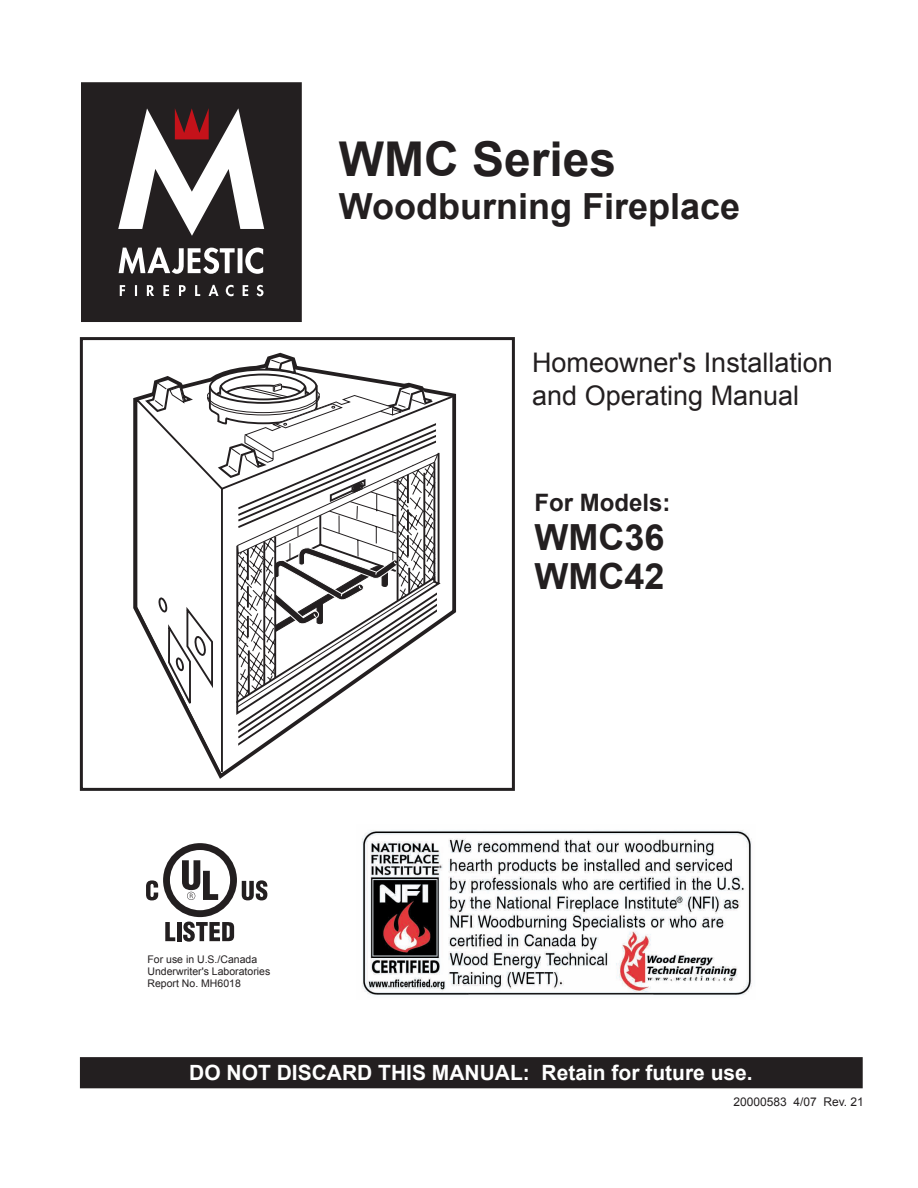
<style>
.page{position:relative;width:918px;height:1188px;background:#fff}
.page>*{position:absolute;margin:0;border:0;box-sizing:border-box;transform-origin:0 0}
.t1{font:700 48px "Arial";color:#231f20}
.t2{font:700 36px/39px "Arial";color:#231f20}
.t3{font:27px/33px "Arial";color:#231f20}
.t4{font:700 24px "Arial";color:#231f20}
.t5{font:700 21px "Arial";color:#fff}
.t6{font:12px "Arial";color:#231f20}
.t7{font:10.5px/12px "Arial";color:#231f20}
</style>
<div class="page">
<div style="left:81px;top:1059px;width:780px;height:28px;background:#231f20"></div>
<div style="left:80px;top:1057px;width:783px;height:31px;border:3px solid #231f20"></div>
<svg style="left:146px;top:843px;width:122px;height:99px"></svg>
<svg style="left:134px;top:354px;width:323px;height:394px"></svg>
<div style="left:80px;top:337px;width:435px;height:454px;border:3px solid #231f20"></div>
<img style="left:362px;top:830px;width:390px;height:165px">
<div style="left:81px;top:82px;width:221px;height:240px;background:#231f20"></div>
<svg style="left:119px;top:248px;width:116px;height:26px"></svg>
<hr style="left:238px;top:248px;width:4px;height:25px;background:#fff">
<svg style="left:245px;top:248px;width:18px;height:26px"></svg>
<svg style="left:120px;top:285px;width:5px;height:11px"></svg>
<svg style="left:135px;top:285px;width:2px;height:11px"></svg>
<svg style="left:147px;top:285px;width:7px;height:11px"></svg>
<svg style="left:163px;top:285px;width:6px;height:11px"></svg>
<svg style="left:179px;top:285px;width:7px;height:11px"></svg>
<svg style="left:195px;top:285px;width:5px;height:11px"></svg>
<svg style="left:209px;top:285px;width:10px;height:11px"></svg>
<svg style="left:226px;top:285px;width:8px;height:11px"></svg>
<svg style="left:243px;top:285px;width:5px;height:11px"></svg>
<svg style="left:257px;top:285px;width:7px;height:11px"></svg>
<svg style="left:118px;top:108px;width:146px;height:128px"></svg>
<h1 class="t1" style="left:339px;top:132px;width:279px">WMC Series</h1>
<h2 class="t2" style="left:339px;top:187px;width:403px">Woodburning Fireplace</h2>
<h3 class="t3" style="left:532px;top:346px;width:302px">Homeowner's Installation and Operating Manual</h3>
<p class="t7" style="left:148px;top:953px;width:124px">For use in U.S./Canada<br>Underwriter's Laboratories<br>Report No. MH6018</p>
<h3 class="t4" style="left:534px;top:489px;width:138px">For Models:</h3>
<h2 class="t2" style="left:534px;top:518px;width:131px">WMC36<br>WMC42</h2>
<h3 class="t5" style="left:189px;top:1061px;width:565px">DO NOT DISCARD THIS MANUAL: Retain for future use.</h3>
<p class="t6" style="left:733px;top:1095px;width:132px">20000583 4/07 Rev. 21</p>
</div>
